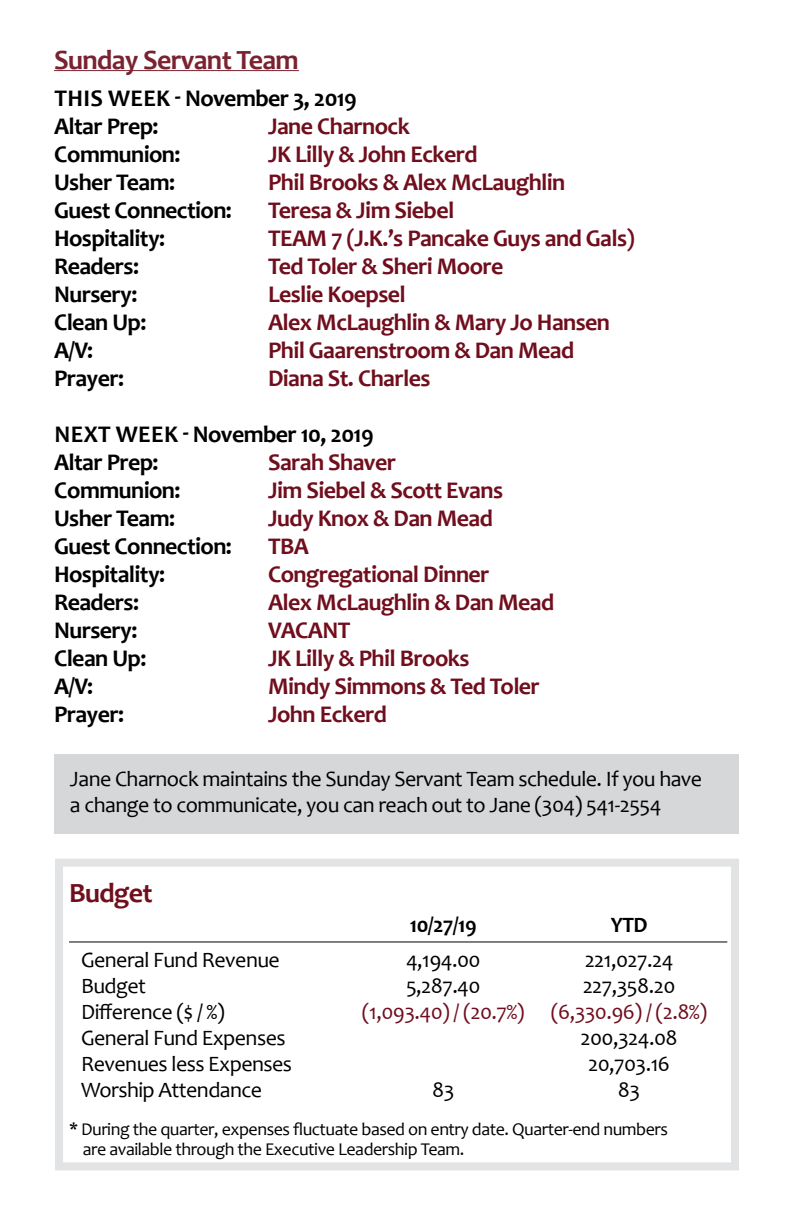
<style>
.page{position:relative;width:792px;height:1224px;background:#fff}
.page>*{position:absolute;margin:0;border:0;box-sizing:border-box;transform-origin:0 0}
.Section{font:700 28px "Candara";letter-spacing:-.025em;color:#7a2230}
.Section-2{font:700 28px "Candara";letter-spacing:-.025em;color:#700e1d}
.servant_team_list{font:700 24px "Candara";letter-spacing:-.025em;color:#700e1d}
.servant_team_list-2{font:700 24px "Candara";letter-spacing:-.025em;color:#000}
.servant_team_list-3{font:22px "Candara";letter-spacing:-.025em;color:#000}
.Section-3{font:22px/26px "Candara";letter-spacing:-.025em;color:#000}
.servant_team_list-4{font:22px "Candara";letter-spacing:-.025em;color:#700e1d}
.servant_team_list-5{font:700 22px "Candara";letter-spacing:-.025em;color:#000}
.servant_team_list-6{font:18px/20px "Candara";letter-spacing:-.025em;color:#000}
</style>
<div class="page">
<div style="left:54px;top:754px;width:685px;height:80px;background:#d5d7d8"></div>
<hr style="left:54px;top:70px;width:245px;height:1px;background:#7a2230">
<div style="left:55px;top:859px;width:684px;height:311px;border:8px solid #e2e3e4"></div>
<hr style="left:69px;top:941px;width:658px;height:1px;background:#000">
<p class="Section" style="left:54px;top:42px;width:246px">Sunday Servant Team</p>
<p class="servant_team_list-2" style="left:55px;top:83px;width:304px">THIS WEEK - November 3, 2019</p>
<p class="servant_team_list-2" style="left:54px;top:111px;width:106px">Altar Prep:</p>
<p class="servant_team_list" style="left:268px;top:111px;width:143px">Jane Charnock</p>
<p class="servant_team_list-2" style="left:54px;top:139px;width:128px">Communion:</p>
<p class="servant_team_list" style="left:268px;top:139px;width:211px">JK Lilly &amp; John Eckerd</p>
<p class="servant_team_list-2" style="left:54px;top:167px;width:123px">Usher Team:</p>
<p class="servant_team_list" style="left:268px;top:167px;width:299px">Phil Brooks &amp; Alex McLaughlin</p>
<p class="servant_team_list-2" style="left:54px;top:195px;width:179px">Guest Connection:</p>
<p class="servant_team_list" style="left:268px;top:195px;width:188px">Teresa &amp; Jim Siebel</p>
<p class="servant_team_list-2" style="left:54px;top:223px;width:113px">Hospitality:</p>
<p class="servant_team_list" style="left:268px;top:223px;width:368px">TEAM 7 (J.K.’s Pancake Guys and Gals)</p>
<p class="servant_team_list-2" style="left:54px;top:251px;width:87px">Readers:</p>
<p class="servant_team_list" style="left:268px;top:251px;width:237px">Ted Toler &amp; Sheri Moore</p>
<p class="servant_team_list-2" style="left:54px;top:279px;width:85px">Nursery:</p>
<p class="servant_team_list" style="left:268px;top:279px;width:139px">Leslie Koepsel</p>
<p class="servant_team_list-2" style="left:54px;top:307px;width:94px">Clean Up:</p>
<p class="servant_team_list" style="left:268px;top:307px;width:344px">Alex McLaughlin &amp; Mary Jo Hansen</p>
<p class="servant_team_list-2" style="left:54px;top:335px;width:41px">A/V:</p>
<p class="servant_team_list" style="left:268px;top:335px;width:308px">Phil Gaarenstroom &amp; Dan Mead</p>
<p class="servant_team_list-2" style="left:54px;top:363px;width:72px">Prayer:</p>
<p class="servant_team_list" style="left:268px;top:363px;width:164px">Diana St. Charles</p>
<p class="servant_team_list-2" style="left:55px;top:419px;width:321px">NEXT WEEK - November 10, 2019</p>
<p class="servant_team_list-2" style="left:54px;top:447px;width:106px">Altar Prep:</p>
<p class="servant_team_list" style="left:268px;top:447px;width:129px">Sarah Shaver</p>
<p class="servant_team_list-2" style="left:54px;top:475px;width:128px">Communion:</p>
<p class="servant_team_list" style="left:268px;top:475px;width:237px">Jim Siebel &amp; Scott Evans</p>
<p class="servant_team_list-2" style="left:54px;top:503px;width:123px">Usher Team:</p>
<p class="servant_team_list" style="left:268px;top:503px;width:226px">Judy Knox &amp; Dan Mead</p>
<p class="servant_team_list-2" style="left:54px;top:531px;width:179px">Guest Connection:</p>
<p class="servant_team_list" style="left:268px;top:531px;width:42px">TBA</p>
<p class="servant_team_list-2" style="left:54px;top:559px;width:113px">Hospitality:</p>
<p class="servant_team_list" style="left:268px;top:559px;width:223px">Congregational Dinner</p>
<p class="servant_team_list-2" style="left:54px;top:587px;width:87px">Readers:</p>
<p class="servant_team_list" style="left:268px;top:587px;width:288px">Alex McLaughlin &amp; Dan Mead</p>
<p class="servant_team_list-2" style="left:54px;top:615px;width:85px">Nursery:</p>
<p class="servant_team_list" style="left:268px;top:615px;width:84px">VACANT</p>
<p class="servant_team_list-2" style="left:54px;top:643px;width:94px">Clean Up:</p>
<p class="servant_team_list" style="left:268px;top:643px;width:203px">JK Lilly &amp; Phil Brooks</p>
<p class="servant_team_list-2" style="left:54px;top:671px;width:41px">A/V:</p>
<p class="servant_team_list" style="left:268px;top:671px;width:273px">Mindy Simmons &amp; Ted Toler</p>
<p class="servant_team_list-2" style="left:54px;top:699px;width:72px">Prayer:</p>
<p class="servant_team_list" style="left:268px;top:699px;width:120px">John Eckerd</p>
<p class="Section-3" style="left:70px;top:766px;width:634px">Jane Charnock maintains the Sunday Servant Team schedule. If you have a change to communicate, you can reach out to Jane (304) 541-2554</p>
<p class="Section-2" style="left:69px;top:876px;width:85px">Budget</p>
<p class="servant_team_list-5" style="left:410px;top:912px;width:68px">10/27/19</p>
<p class="servant_team_list-5" style="left:611px;top:912px;width:38px">YTD</p>
<p class="servant_team_list-3" style="left:81px;top:947px;width:200px">General Fund Revenue</p>
<p class="servant_team_list-3" style="left:406px;top:947px;width:76px">4,194.00</p>
<p class="servant_team_list-3" style="left:585px;top:947px;width:90px">221,027.24</p>
<p class="servant_team_list-3" style="left:81px;top:973px;width:67px">Budget</p>
<p class="servant_team_list-3" style="left:406px;top:973px;width:76px">5,287.40</p>
<p class="servant_team_list-3" style="left:583px;top:973px;width:94px">227,358.20</p>
<p class="servant_team_list-3" style="left:81px;top:999px;width:145px">Difference ($ / %)</p>
<p class="servant_team_list-4" style="left:362px;top:999px;width:347px">(1,093.40) / (20.7%) (6,330.96) / (2.8%)</p>
<p class="servant_team_list-3" style="left:81px;top:1025px;width:206px">General Fund Expenses</p>
<p class="servant_team_list-3" style="left:580px;top:1025px;width:99px">200,324.08</p>
<p class="servant_team_list-3" style="left:81px;top:1051px;width:213px">Revenues less Expenses</p>
<p class="servant_team_list-3" style="left:588px;top:1051px;width:83px">20,703.16</p>
<p class="servant_team_list-3" style="left:81px;top:1077px;width:183px">Worship Attendance</p>
<p class="servant_team_list-3" style="left:432px;top:1077px;width:24px">83</p>
<p class="servant_team_list-3" style="left:618px;top:1077px;width:24px">83</p>
<p class="servant_team_list-6" style="left:83px;top:1119px;width:587px;text-indent:-14px">* During the quarter, expenses fluctuate based on entry date. Quarter-end numbers are available through the Executive Leadership Team.</p>
</div>
